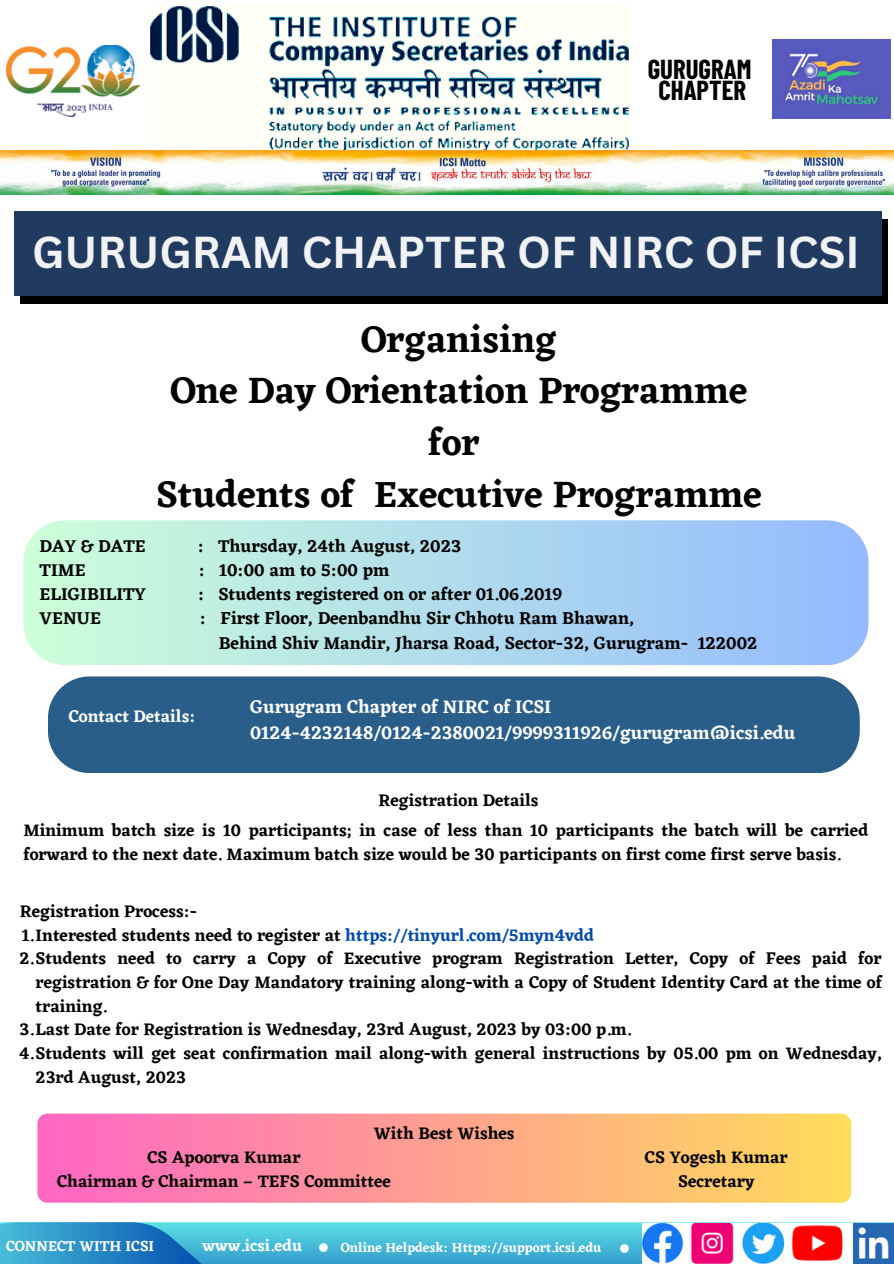
<style>
.page{position:relative;width:894px;height:1264px;background:#fff}
.page>*{position:absolute;margin:0;border:0;box-sizing:border-box;transform-origin:0 0}
.t1{font:700 43.5px "Canva Sans";color:#f1f2f4}
.t2{font:600 37.8px "Eczar";color:#000}
.t3{font:700 26.85px "Barlow Condensed";color:#000}
.t4{font:600 18.75px "Eczar";color:#fffffe}
.t5{font:600 17.85px "Eczar";color:#000}
.t6{font:600 17.25px/23.7px "Eczar";color:#000}
.t7{font:600 17.25px "Eczar";color:#fffffe}
.t8{font:600 16.5px "Eczar";color:#fff}
.t9{font:600 15px "Eczar";color:#fff}
.t10{font:600 13.5px "Eczar";color:#fff}
.s1{color:#004aad}
</style>
<div class="page">
<img style="left:6px;top:45px;width:135px;height:72px">
<img style="left:150px;top:6px;width:479px;height:144px">
<img style="left:772px;top:39px;width:117px;height:79px">
<img style="left:0;top:150px;width:893px;height:44px">
<div style="left:37px;top:1113px;width:813px;height:89px;background:linear-gradient(to right,#ff66c4,#ffdd5a);border-radius:10px"></div>
<div style="left:0;top:1222px;width:893px;height:41px;background:linear-gradient(to bottom,#5de1e6,#359ecd)"></div>
<svg style="left:318px;top:1242px;width:10px;height:10px"></svg>
<svg style="left:619px;top:1243px;width:10px;height:10px"></svg>
<img style="left:642px;top:1223px;width:251px;height:40px">
<svg style="left:0;top:1222px;width:211px;height:41px;background:#3097ca"></svg>
<div style="left:20px;top:219px;width:867px;height:85px;background:#000"></div>
<div style="left:14px;top:211px;width:867px;height:84px;background:#203b5f"></div>
<svg style="left:23px;top:520px;width:845px;height:145px;background:#b2dceb"></svg>
<div style="left:48px;top:676px;width:811px;height:97px;background:#285e89"></div>
<p class="t3" style="left:647px;top:52px;width:105px">GURUGRAM</p>
<p class="t3" style="left:658px;top:73px;width:89px">CHAPTER</p>
<p class="t1" style="left:32px;top:221px;width:828px">GURUGRAM CHAPTER OF NIRC OF ICSI</p>
<p class="t2" style="left:361px;top:316px;width:197px">Organising</p>
<p class="t2" style="left:170px;top:368px;width:578px">One Day Orientation Programme</p>
<p class="t2" style="left:428px;top:420px;width:53px">for</p>
<p class="t2" style="left:156px;top:471px;width:607px">Students of Executive Programme</p>
<p class="t5" style="left:40px;top:535px;width:108px">DAY &amp; DATE</p>
<p class="t5" style="left:198px;top:535px;width:265px">: Thursday, 24th August, 2023</p>
<p class="t5" style="left:40px;top:559px;width:48px">TIME</p>
<p class="t5" style="left:199px;top:559px;width:192px">: 10:00 am to 5:00 pm</p>
<p class="t5" style="left:40px;top:583px;width:108px">ELIGIBILITY</p>
<p class="t5" style="left:198px;top:583px;width:365px">: Students registered on or after 01.06.2019</p>
<p class="t5" style="left:40px;top:608px;width:63px">VENUE</p>
<p class="t5" style="left:200px;top:608px;width:436px">: First Floor, Deenbandhu Sir Chhotu Ram Bhawan,</p>
<p class="t5" style="left:219px;top:632px;width:540px">Behind Shiv Mandir, Jharsa Road, Sector-32, Gurugram- 122002</p>
<p class="t7" style="left:69px;top:706px;width:128px">Contact Details:</p>
<p class="t4" style="left:250px;top:695px;width:302px">Gurugram Chapter of NIRC of ICSI</p>
<p class="t4" style="left:250px;top:721px;width:546px">0124-4232148/0124-2380021/9999311926/gurugram@icsi.edu</p>
<p class="t6" style="left:378px;top:788px;width:162px">Registration Details</p>
<p class="t6" style="left:23px;top:818px;width:846px">Minimum batch size is 10 participants; in case of less than 10 participants the batch will be carried forward to the next date. Maximum batch size would be 30 participants on first come first serve basis.</p>
<p class="t6" style="left:20px;top:899px;width:179px">Registration Process:-</p>
<p class="t6" style="left:22px;top:923px;width:573px">1.Interested students need to register at <span class="s1">https://tinyurl.com/5myn4vdd</span></p>
<p class="t6" style="left:36px;top:946px;width:847px;text-align:justify;text-indent:-16px">2.Students need to carry a Copy of Executive program Registration Letter, Copy of Fees paid for registration &amp; for One Day Mandatory training along-with a Copy of Student Identity Card at the time of training.</p>
<p class="t6" style="left:19px;top:1017px;width:613px">3.Last Date for Registration is Wednesday, 23rd August, 2023 by 03:00 p.m.</p>
<p class="t6" style="left:36px;top:1041px;width:847px;text-indent:-17px">4.Students will get seat confirmation mail along-with general instructions by 05.00 pm on Wednesday,<br>23rd August, 2023</p>
<p class="t6" style="left:374px;top:1120px;width:142px">With Best Wishes</p>
<p class="t6" style="left:147px;top:1145px;width:154px">CS Apoorva Kumar</p>
<p class="t6" style="left:57px;top:1169px;width:335px">Chairman &amp; Chairman – TEFS Committee</p>
<p class="t9" style="left:6px;top:1236px;width:150px">CONNECT WITH ICSI</p>
<p class="t8" style="left:202px;top:1235px;width:101px">www.icsi.edu</p>
<p class="t10" style="left:340px;top:1239px;width:262px">Online Helpdesk: Https://support.icsi.edu</p>
<p class="t6" style="left:644px;top:1145px;width:144px">CS Yogesh Kumar</p>
<p class="t6" style="left:678px;top:1169px;width:78px">Secretary</p>
</div>
